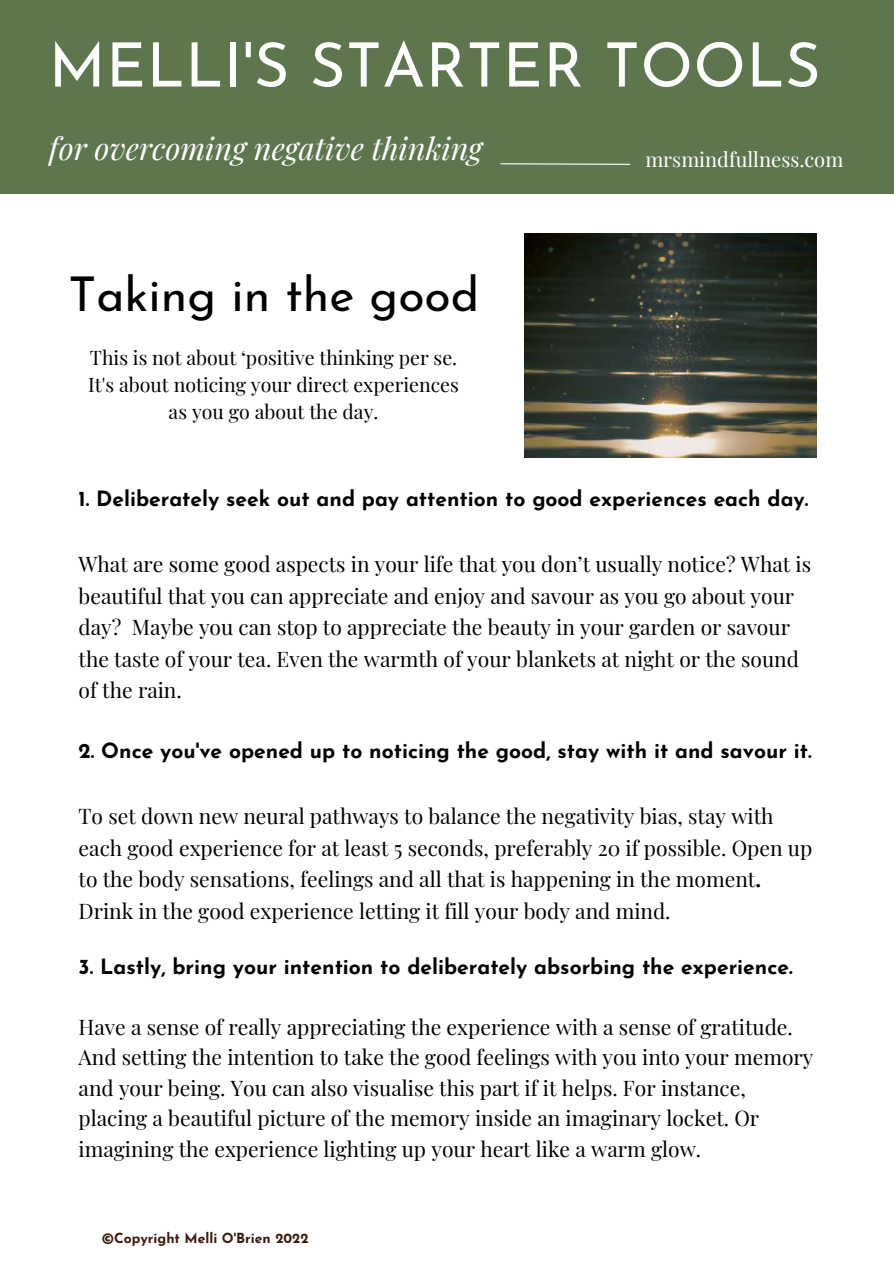
<style>
.page{position:relative;width:894px;height:1264px;background:#fff}
.page>*{position:absolute;margin:0;border:0;box-sizing:border-box;transform-origin:0 0}
.t1{font:61.05px "Josefin Sans";letter-spacing:.01em;color:#fff}
.t2{font:48px "Josefin Sans";color:#000}
.t3{font:italic 30.75px "Playfair Display";color:#fff}
.t4{font:21px/31.5px "Playfair Display";color:#000}
.t5{font:700 21px "Josefin Sans";color:#000}
.t6{font:20.25px "Playfair Display";color:#fff}
.t7{font:19.5px/27px "Playfair Display";color:#000;text-align:center}
.t8{font:700 13.95px "Josefin Sans";color:#3c1a0c}
.s1{font-weight:700}
</style>
<div class="page">
<img style="left:524px;top:233px;width:292px;height:224px">
<div style="left:0;top:0;width:893px;height:193px;background:#5e764e"></div>
<svg style="left:500px;top:163px;width:130px;height:2px"></svg>
<h1 class="t1" style="left:49px;top:41px;width:773px">MELLI'S STARTER TOOLS</h1>
<h3 class="t3" style="left:49px;top:127px;width:435px">for overcoming negative thinking</h3>
<h2 class="t2" style="left:68px;top:275px;width:412px">Taking in the good</h2>
<p class="t7" style="left:88px;top:343px;width:372px">This is not about ‘positive thinking per se.<br>It's about noticing your direct experiences as you go about the day.</p>
<p class="t6" style="left:645px;top:145px;width:199px">mrsmindfullness.com</p>
<p class="t5" style="left:79px;top:490px;width:731px">1. Deliberately seek out and pay attention to good experiences each day.</p>
<p class="t4" style="left:79px;top:547px;width:733px">What are some good aspects in your life that you don’t usually notice? What is beautiful that you can appreciate and enjoy and savour as you go about your day? Maybe you can stop to appreciate the beauty in your garden or savour the taste of your tea. Even the warmth of your blankets at night or the sound of the rain.</p>
<p class="t5" style="left:79px;top:742px;width:734px">2. Once you've opened up to noticing the good, stay with it and savour it.</p>
<p class="t4" style="left:79px;top:799px;width:735px">To set down new neural pathways to balance the negativity bias, stay with each good experience for at least 5 seconds, preferably 20 if possible. Open up to the body sensations, feelings and all that is happening in the moment<span class="s1">.<br></span>Drink in the good experience letting it fill your body and mind.</p>
<p class="t5" style="left:79px;top:958px;width:715px">3. Lastly, bring your intention to deliberately absorbing the experience.</p>
<p class="t4" style="left:79px;top:1011px;width:736px;line-height:30.5px">Have a sense of really appreciating the experience with a sense of gratitude.<br>And setting the intention to take the good feelings with you into your memory and your being. You can also visualise this part if it helps. For instance, placing a beautiful picture of the memory inside an imaginary locket. Or imagining the experience lighting up your heart like a warm glow.</p>
<p class="t8" style="left:102px;top:1232px;width:208px">©Copyright Melli O'Brien 2022</p>
</div>
